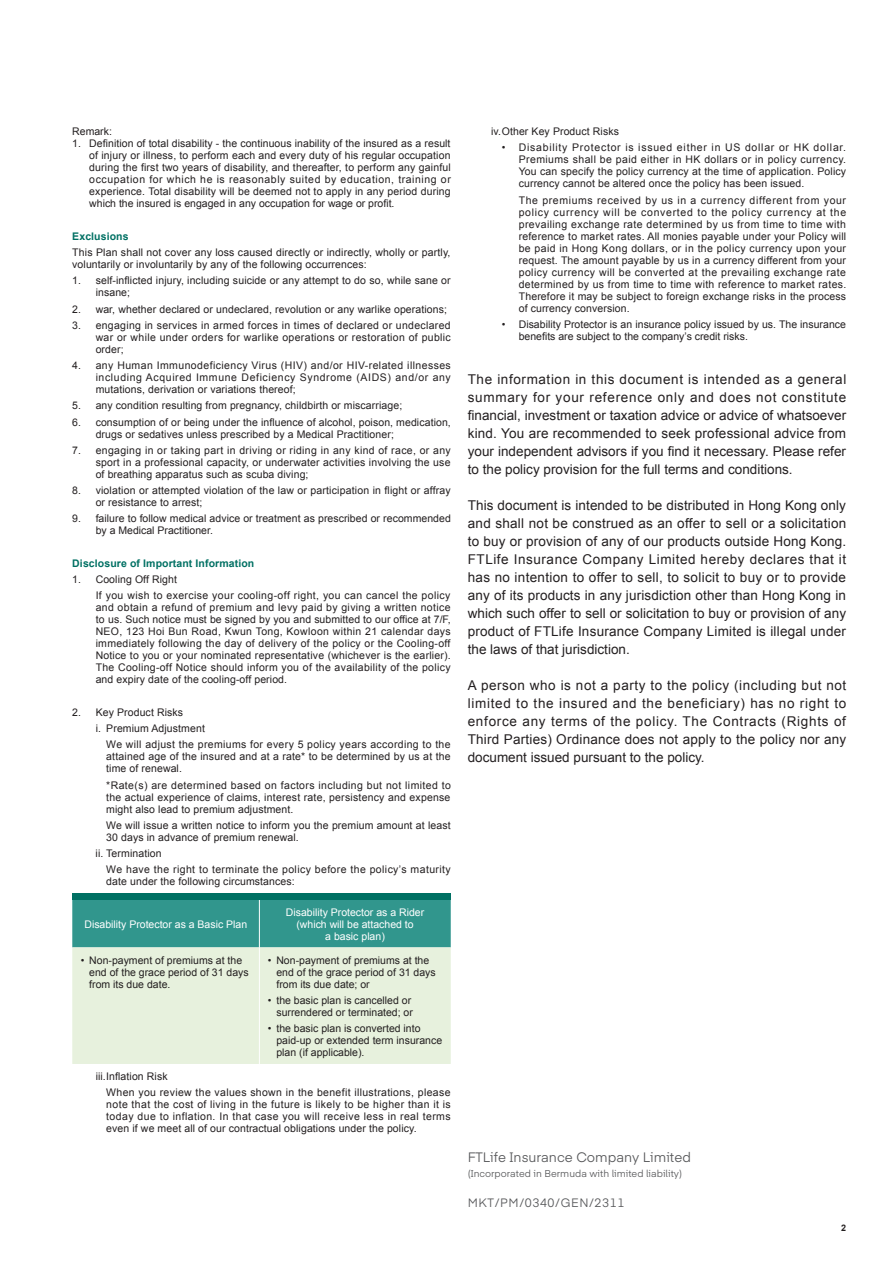
<style>
.page{position:relative;width:893px;height:1263px;background:#fff}
.page>*{position:absolute;margin:0;border:0;box-sizing:border-box;transform-origin:0 0}
.t1{font:13.5px/18px "Arial";color:#231f20;text-align:justify}
.t2{font:13.5px "Eina 04";color:#57585a}
.t3{font:12px "Eina 04";letter-spacing:.05em;color:#57585a}
.t4{font:10.5px/12px "Arial";letter-spacing:.01em;color:#231f20}
.t5{font:10.5px/16.2px "Arial";letter-spacing:.04em;color:#231f20}
.t6{font:10.5px/12px "Arial";color:#fff;text-align:center}
.t7{font:10.5px/16.2px "Arial";letter-spacing:.03em;color:#231f20}
.t8{font:10.5px "Arial";letter-spacing:.035em;color:#231f20}
.t9{font:700 10.5px "Arial";letter-spacing:.01em;color:#007063}
.t10{font:9.75px "Eina 04";color:#57585a}
.t11{font:700 9px "Arial";color:#231f20}
</style>
<div class="page">
<svg style="left:72px;top:899px;width:379px;height:165px;background:#b1d6c5"></svg>
<hr style="left:259px;top:899px;width:1px;height:48px;background:#fff">
<hr style="left:259px;top:947px;width:1px;height:117px;background:#fff">
<div style="left:72px;top:893px;width:379px;height:6px;background:#007063"></div>
<p class="t4" style="left:72px;top:126px;width:41px">Remark:</p>
<p class="t4" style="left:89px;top:138px;width:363px;text-align:justify;text-indent:-17px">1. Definition of total disability - the continuous inability of the insured as a result of injury or illness, to perform each and every duty of his regular occupation during the first two years of disability, and thereafter, to perform any gainful occupation for which he is reasonably suited by education, training or experience. Total disability will be deemed not to apply in any period during which the insured is engaged in any occupation for wage or profit.</p>
<p class="t9" style="left:72px;top:229px;width:58px">Exclusions</p>
<p class="t4" style="left:72px;top:246px;width:380px">This Plan shall not cover any loss caused directly or indirectly, wholly or partly, voluntarily or involuntarily by any of the following occurrences:</p>
<p class="t4" style="left:96px;top:275px;width:356px;text-indent:-23px">1. self-inflicted injury, including suicide or any attempt to do so, while sane or insane;</p>
<p class="t4" style="left:72px;top:303px;width:376px">2. war, whether declared or undeclared, revolution or any warlike operations;</p>
<p class="t4" style="left:96px;top:319px;width:357px;text-align:justify;text-indent:-23px">3. engaging in services in armed forces in times of declared or undeclared war or while under orders for warlike operations or restoration of public order;</p>
<p class="t4" style="left:96px;top:359px;width:357px;text-align:justify;text-indent:-23px">4. any Human Immunodeficiency Virus (HIV) and/or HIV-related illnesses including Acquired Immune Deficiency Syndrome (AIDS) and/or any mutations, derivation or variations thereof;</p>
<p class="t4" style="left:72px;top:400px;width:331px">5. any condition resulting from pregnancy, childbirth or miscarriage;</p>
<p class="t4" style="left:96px;top:416px;width:357px;text-indent:-23px">6. consumption of or being under the influence of alcohol, poison, medication, drugs or sedatives unless prescribed by a Medical Practitioner;</p>
<p class="t4" style="left:96px;top:444px;width:357px;text-align:justify;text-indent:-23px">7. engaging in or taking part in driving or riding in any kind of race, or any sport in a professional capacity, or underwater activities involving the use of breathing apparatus such as scuba diving;</p>
<p class="t4" style="left:96px;top:484px;width:357px;text-indent:-23px">8. violation or attempted violation of the law or participation in flight or affray or resistance to arrest;</p>
<p class="t4" style="left:96px;top:513px;width:357px;text-indent:-23px">9. failure to follow medical advice or treatment as prescribed or recommended by a Medical Practitioner.</p>
<p class="t9" style="left:72px;top:556px;width:184px">Disclosure of Important Information</p>
<p class="t5" style="left:96px;top:571px;width:356px;text-indent:-23px">1. Cooling Off Right<br>If you wish to exercise your cooling-off right, you can cancel the policy</p>
<p class="t4" style="left:96px;top:602px;width:357px;text-align:justify">and obtain a refund of premium and levy paid by giving a written notice to us. Such notice must be signed by you and submitted to our office at 7/F, NEO, 123 Hoi Bun Road, Kwun Tong, Kowloon within 21 calendar days immediately following the day of delivery of the policy or the Cooling-off Notice to you or your nominated representative (whichever is the earlier).<br>The Cooling-off Notice should inform you of the availability of the policy and expiry date of the cooling-off period.</p>
<p class="t4" style="left:72px;top:706px;width:112px">2. Key Product Risks</p>
<p class="t4" style="left:96px;top:722px;width:111px">i. Premium Adjustment</p>
<p class="t8" style="left:106px;top:738px;width:346px">We will adjust the premiums for every 5 policy years according to the</p>
<p class="t4" style="left:106px;top:751px;width:346px">attained age of the insured and at a rate* to be determined by us at the time of renewal.</p>
<p class="t4" style="left:106px;top:779px;width:346px;text-align:justify">*Rate(s) are determined based on factors including but not limited to the actual experience of claims, interest rate, persistency and expense might also lead to premium adjustment.</p>
<p class="t4" style="left:106px;top:819px;width:346px">We will issue a written notice to inform you the premium amount at least<br>30 days in advance of premium renewal.</p>
<p class="t5" style="left:106px;top:845px;width:346px;text-indent:-11px">ii. Termination<br>We have the right to terminate the policy before the policy’s maturity</p>
<p class="t4" style="left:106px;top:876px;width:190px">date under the following circumstances:</p>
<p class="t6" style="left:84px;top:918px;width:164px">Disability Protector as a Basic Plan</p>
<p class="t6" style="left:286px;top:906px;width:140px">Disability Protector as a Rider (which will be attached to<br>a basic plan)</p>
<p class="t4" style="left:89px;top:954px;width:161px;text-indent:-9px">• Non-payment of premiums at the end of the grace period of 31 days from its due date.</p>
<p class="t4" style="left:276px;top:954px;width:161px;text-indent:-9px">• Non-payment of premiums at the end of the grace period of 31 days from its due date; or</p>
<p class="t4" style="left:268px;top:994px;width:147px;text-align:right">• the basic plan is cancelled or surrendered or terminated; or</p>
<p class="t4" style="left:276px;top:1022px;width:167px;text-indent:-9px">• the basic plan is converted into paid-up or extended term insurance plan (if applicable).</p>
<p class="t7" style="left:106px;top:1068px;width:346px;text-indent:-11px">iii.Inflation Risk<br>When you review the values shown in the benefit illustrations, please</p>
<p class="t4" style="left:106px;top:1099px;width:346px;text-align:justify">note that the cost of living in the future is likely to be higher than it is today due to inflation. In that case you will receive less in real terms even if we meet all of our contractual obligations under the policy.</p>
<p class="t4" style="left:491px;top:126px;width:129px">iv.Other Key Product Risks</p>
<p class="t4" style="left:519px;top:142px;width:329px;text-align:justify;text-indent:-17px">• Disability Protector is issued either in US dollar or HK dollar.<br>Premiums shall be paid either in HK dollars or in policy currency.<br>You can specify the policy currency at the time of application. Policy currency cannot be altered once the policy has been issued.</p>
<p class="t4" style="left:519px;top:194px;width:329px;text-align:justify">The premiums received by us in a currency different from your policy currency will be converted to the policy currency at the prevailing exchange rate determined by us from time to time with reference to market rates. All monies payable under your Policy will be paid in Hong Kong dollars, or in the policy currency upon your request. The amount payable by us in a currency different from your policy currency will be converted at the prevailing exchange rate determined by us from time to time with reference to market rates.<br>Therefore it may be subject to foreign exchange risks in the process of currency conversion.</p>
<p class="t4" style="left:519px;top:318px;width:329px;text-indent:-17px">• Disability Protector is an insurance policy issued by us. The insurance benefits are subject to the company’s credit risks.</p>
<p class="t1" style="left:468px;top:371px;width:380px">The information in this document is intended as a general summary for your reference only and does not constitute financial, investment or taxation advice or advice of whatsoever kind. You are recommended to seek professional advice from your independent advisors if you find it necessary. Please refer to the policy provision for the full terms and conditions.</p>
<p class="t1" style="left:468px;top:497px;width:380px">This document is intended to be distributed in Hong Kong only and shall not be construed as an offer to sell or a solicitation to buy or provision of any of our products outside Hong Kong.<br>FTLife Insurance Company Limited hereby declares that it has no intention to offer to sell, to solicit to buy or to provide any of its products in any jurisdiction other than Hong Kong in which such offer to sell or solicitation to buy or provision of any product of FTLife Insurance Company Limited is illegal under the laws of that jurisdiction.</p>
<p class="t1" style="left:468px;top:677px;width:380px">A person who is not a party to the policy (including but not limited to the insured and the beneficiary) has no right to enforce any terms of the policy. The Contracts (Rights of Third Parties) Ordinance does not apply to the policy nor any document issued pursuant to the policy.</p>
<p class="t2" style="left:468px;top:1147px;width:225px">FTLife Insurance Company Limited</p>
<p class="t10" style="left:468px;top:1167px;width:216px">(Incorporated in Bermuda with limited liability)</p>
<p class="t3" style="left:468px;top:1193px;width:158px">MKT/PM/0340/GEN/2311</p>
<p class="t11" style="left:841px;top:1222px;width:7px">2</p>
</div>
